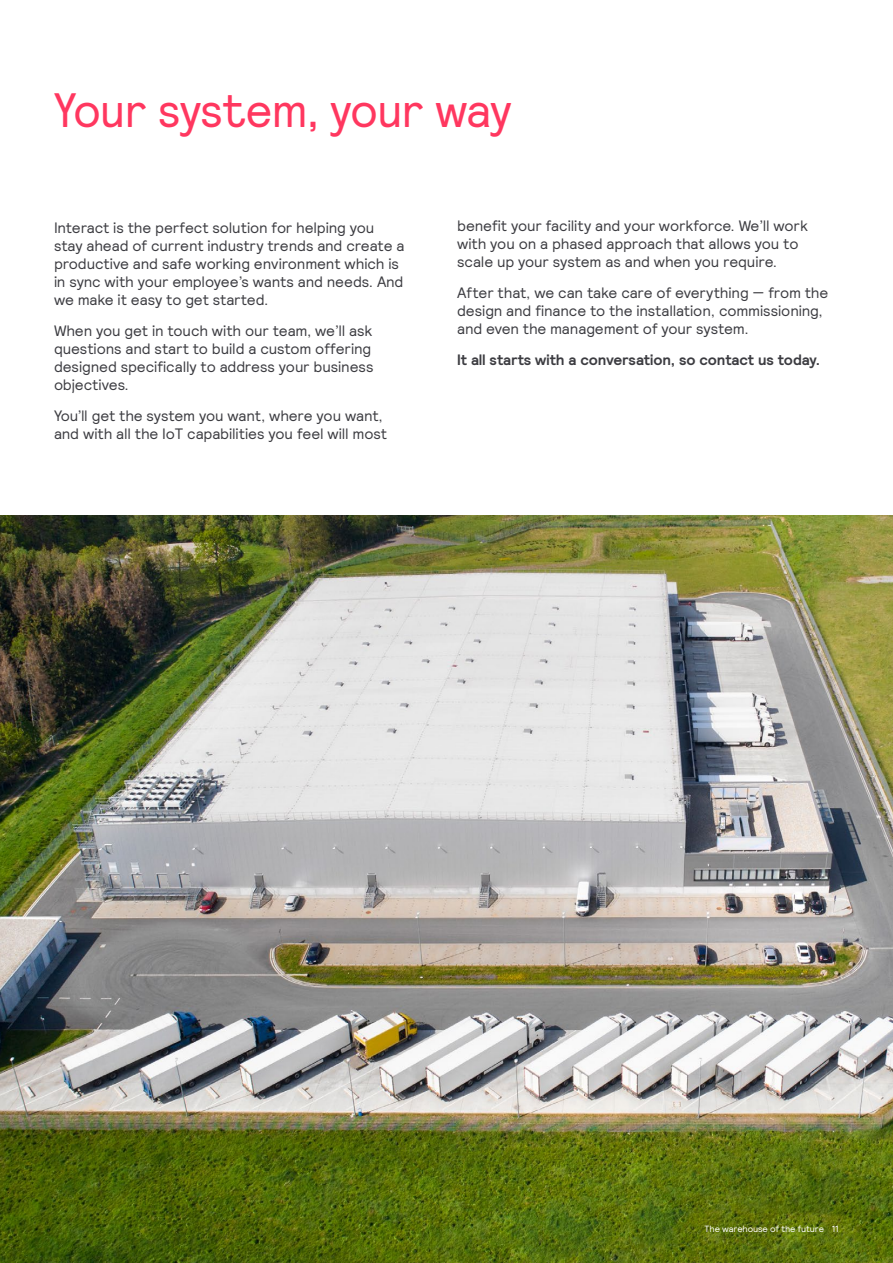
<style>
.page{position:relative;width:893px;height:1263px;background:#fff}
.page>*{position:absolute;margin:0;border:0;box-sizing:border-box;transform-origin:0 0}
.t1{font:48px "Signify Relative Faux";letter-spacing:-.015em;color:#ff375f}
.t2{font:15px/18px "Signify Relative";letter-spacing:-.01em;color:#3c3c41}
.t3{font:700 15px "Signify Relative";letter-spacing:-.005em;color:#3c3c41}
.t4{font:9px "Signify Relative";letter-spacing:-.015em;color:#fff}
</style>
<div class="page">
<img style="left:0;top:515px;width:893px;height:748px">
<h1 class="t1" style="left:54px;top:79px;width:459px">Your system, your way</h1>
<p class="t2" style="left:54px;top:218px;width:352px">Interact is the perfect solution for helping you stay ahead of current industry trends and create a productive and safe working environment which is in sync with your employee’s wants and needs. And we make it easy to get started.</p>
<p class="t2" style="left:54px;top:321px;width:321px">When you get in touch with our team, we’ll ask questions and start to build a custom offering designed specifically to address your business objectives.</p>
<p class="t2" style="left:54px;top:406px;width:335px">You’ll get the system you want, where you want, and with all the IoT capabilities you feel will most</p>
<p class="t2" style="left:457px;top:216px;width:352px">benefit your facility and your workforce. We’ll work with you on a phased approach that allows you to scale up your system as and when you require.</p>
<p class="t2" style="left:457px;top:283px;width:373px">After that, we can take care of everything — from the design and finance to the installation, commissioning, and even the management of your system.</p>
<p class="t3" style="left:457px;top:349px;width:365px">It all starts with a conversation, so contact us today.</p>
<p class="t4" style="left:705px;top:1223px;width:136px">The warehouse of the future 11</p>
</div>
